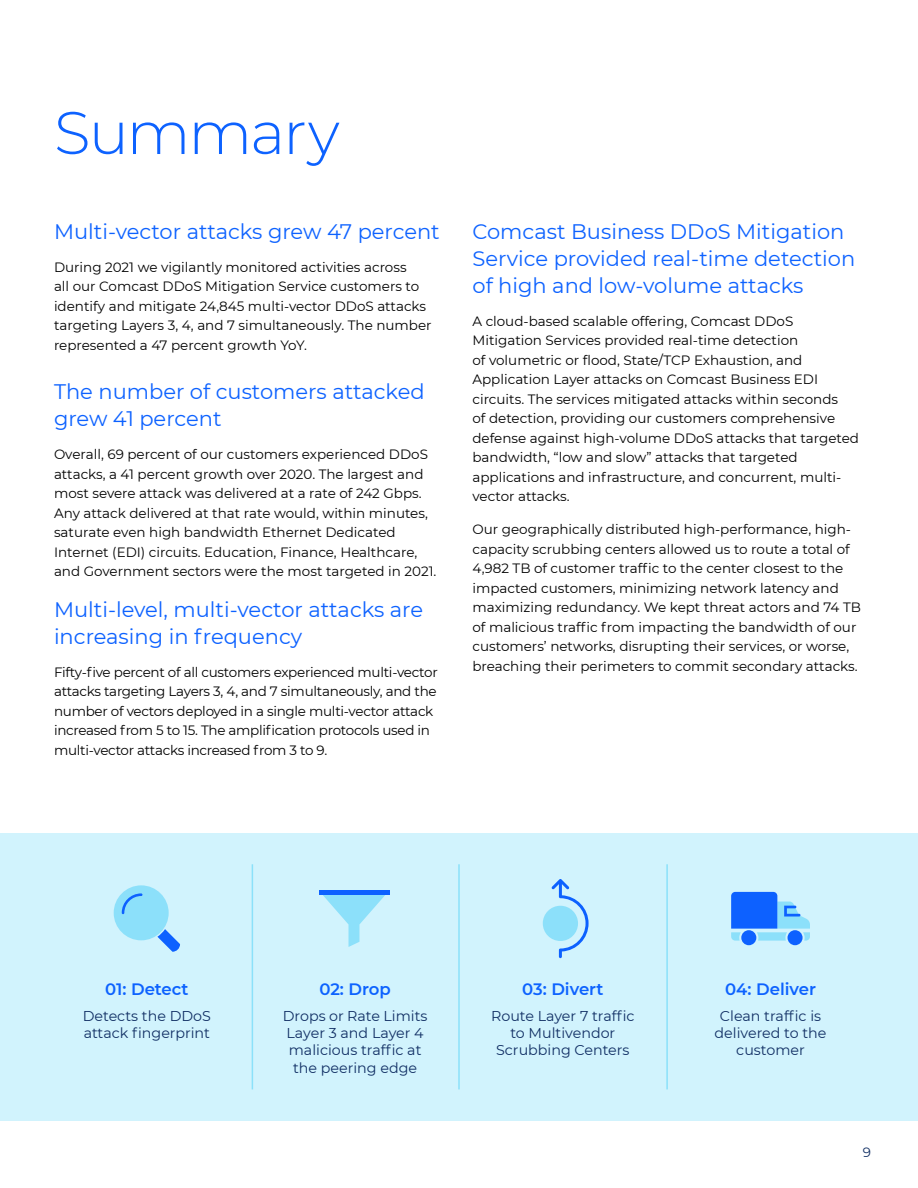
<style>
.page{position:relative;width:918px;height:1188px;background:#fff}
.page>*{position:absolute;margin:0;border:0;box-sizing:border-box;transform-origin:0 0}
.t1{font:300 60px "Montserrat";letter-spacing:-.035em;color:#0d62ff}
.t2{font:21px/27px "Montserrat";color:#0d62ff}
.t3{font:600 16.5px "Montserrat";color:#0d62ff}
.t4{font:14.25px/17.1px "Montserrat";color:#112f64;text-align:center}
.t5{font:13.5px/19.5px "Montserrat";color:#000}
.t6{font:13.5px/19.5px "Montserrat";letter-spacing:-.02em;color:#000}
.t7{font:13.5px "Montserrat";color:#112f64}
</style>
<div class="page">
<div style="left:0;top:833px;width:918px;height:287px;background:#d1f3fd"></div>
<div style="left:114px;top:885px;width:55px;height:55px;background:#8ce0fa;border-radius:50%"></div>
<svg style="left:157px;top:929px;width:23px;height:23px"></svg>
<svg style="left:122px;top:893px;width:20px;height:21px"></svg>
<div style="left:543px;top:906px;width:35px;height:35px;background:#8ce0fa;border-radius:50%"></div>
<svg style="left:552px;top:879px;width:37px;height:79px"></svg>
<svg style="left:323px;top:895px;width:62px;height:52px"></svg>
<div style="left:319px;top:890px;width:70px;height:5px;background:#0d61ff"></div>
<div style="left:741px;top:930px;width:15px;height:15px;background:#0d61ff;border-radius:50%"></div>
<div style="left:788px;top:930px;width:15px;height:15px;background:#0d61ff;border-radius:50%"></div>
<svg style="left:731px;top:892px;width:79px;height:49px"></svg>
<hr style="left:458px;top:864px;width:2px;height:225px;background:#8be1fa">
<hr style="left:252px;top:864px;width:1px;height:225px;background:#8be1fa">
<hr style="left:666px;top:864px;width:2px;height:225px;background:#8be1fa">
<h1 class="t1" style="left:54px;top:92px;width:287px">Summary</h1>
<h2 class="t2" style="left:54px;top:217px;width:387px">Multi-vector attacks grew 47 percent</h2>
<p class="t5" style="left:54px;top:257px;width:379px">During 2021 we vigilantly monitored activities across<br>all our Comcast DDoS Mitigation Service customers to identify and mitigate 24,845 multi-vector DDoS attacks targeting Layers 3, 4, and 7 simultaneously. The number represented a 47 percent growth YoY.</p>
<h2 class="t2" style="left:54px;top:378px;width:372px">The number of customers attacked grew 41 percent</h2>
<p class="t5" style="left:54px;top:444px;width:384px">Overall, 69 percent of our customers experienced DDoS attacks, a 41 percent growth over 2020. The largest and most severe attack was delivered at a rate of 242 Gbps.<br>Any attack delivered at that rate would, within minutes, saturate even high bandwidth Ethernet Dedicated Internet (EDI) circuits. Education, Finance, Healthcare, and Government sectors were the most targeted in 2021.</p>
<h2 class="t2" style="left:54px;top:595px;width:371px">Multi-level, multi-vector attacks are increasing in frequency</h2>
<p class="t6" style="left:54px;top:662px;width:385px">Fifty-five percent of all customers experienced multi-vector attacks targeting Layers 3, 4, and 7 simultaneously, and the number of vectors deployed in a single multi-vector attack increased from 5 to 15. The amplification protocols used in multi-vector attacks increased from 3 to 9.</p>
<h2 class="t2" style="left:472px;top:217px;width:384px">Comcast Business DDoS Mitigation<br>Service provided real-time detection of high and low-volume attacks</h2>
<p class="t5" style="left:472px;top:311px;width:388px">A cloud-based scalable offering, Comcast DDoS Mitigation Services provided real-time detection<br>of volumetric or flood, State/TCP Exhaustion, and Application Layer attacks on Comcast Business EDI circuits. The services mitigated attacks within seconds<br>of detection, providing our customers comprehensive defense against high-volume DDoS attacks that targeted bandwidth, “low and slow” attacks that targeted applications and infrastructure, and concurrent, multi&shy;vector attacks.</p>
<p class="t5" style="left:472px;top:519px;width:390px">Our geographically distributed high-performance, high&shy;capacity scrubbing centers allowed us to route a total of 4,982 TB of customer traffic to the center closest to the impacted customers, minimizing network latency and maximizing redundancy. We kept threat actors and 74 TB of malicious traffic from impacting the bandwidth of our customers’ networks, disrupting their services, or worse, breaching their perimeters to commit secondary attacks.</p>
<p class="t3" style="left:105px;top:978px;width:85px">01: Detect</p>
<p class="t4" style="left:83px;top:1007px;width:130px;text-align:left">Detects the DDoS attack fingerprint</p>
<p class="t3" style="left:319px;top:978px;width:73px">02: Drop</p>
<p class="t4" style="left:283px;top:1007px;width:146px">Drops or Rate Limits<br>Layer 3 and Layer 4 malicious traffic at the peering edge</p>
<p class="t3" style="left:522px;top:978px;width:83px">03: Divert</p>
<p class="t4" style="left:491px;top:1007px;width:145px">Route Layer 7 traffic to Multivendor<br>Scrubbing Centers</p>
<p class="t3" style="left:725px;top:978px;width:92px">04: Deliver</p>
<p class="t4" style="left:715px;top:1007px;width:113px">Clean traffic is delivered to the customer</p>
<p class="t7" style="left:863px;top:1142px;width:10px">9</p>
</div>
